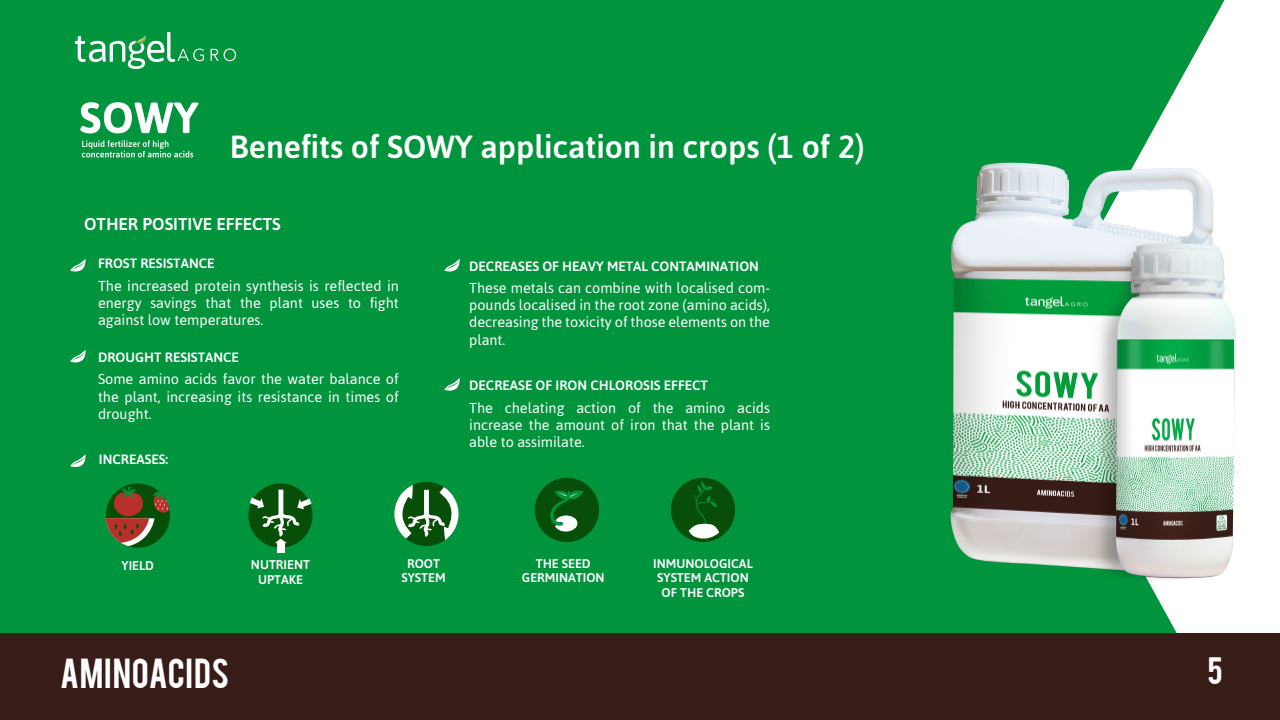
<style>
.page{position:relative;width:1280px;height:720px;background:#fff}
.page>*{position:absolute;margin:0;border:0;box-sizing:border-box;transform-origin:0 0}
.t1{font:33px "Bebas";letter-spacing:.02em;color:#fff}
.t2{font:500 32px "Asap";color:#fff}
.t3{font:30px "Bebas";color:#fff}
.t4{font:500 17.1px "Asap";color:#fff}
.t5{font:14.4px/17.1px "Asap";color:#fff;text-align:justify}
.t6{font:500 13.5px "Asap";color:#fff}
.t7{font:500 12.6px/14.4px "Asap";color:#fff;text-align:center}
</style>
<div class="page">
<div style="left:0;top:0;width:1225px;height:633px;background:#00943d"></div>
<svg style="left:75px;top:32px;width:129px;height:37px;background:#37ab66"></svg>
<svg style="left:211px;top:49px;width:25px;height:12px"></svg>
<div style="left:0;top:633px;width:1280px;height:87px;background:#371c17"></div>
<svg style="left:82px;top:140px;width:111px;height:17px;background:#3aac69"></svg>
<svg style="left:80px;top:102px;width:119px;height:31px"></svg>
<svg style="left:106px;top:483px;width:64px;height:65px"></svg>
<svg style="left:106px;top:487px;width:64px;height:61px;background:#545c2e"></svg>
<svg style="left:248px;top:483px;width:65px;height:65px"></svg>
<div style="left:394px;top:482px;width:65px;height:64px;background:#074f08;border-radius:50%"></div>
<div style="left:671px;top:478px;width:64px;height:64px;background:#074f08;border-radius:50%"></div>
<div style="left:535px;top:478px;width:64px;height:64px;background:#074f08;border-radius:50%"></div>
<svg style="left:394px;top:484px;width:65px;height:58px"></svg>
<svg style="left:250px;top:490px;width:61px;height:53px;background:#307337"></svg>
<div style="left:277px;top:542px;width:8px;height:11px;background:#fff"></div>
<svg style="left:550px;top:490px;width:34px;height:42px"></svg>
<svg style="left:689px;top:481px;width:30px;height:59px"></svg>
<svg style="left:70px;top:259px;width:16px;height:13px"></svg>
<svg style="left:70px;top:350px;width:16px;height:13px"></svg>
<svg style="left:444px;top:259px;width:16px;height:13px"></svg>
<svg style="left:444px;top:378px;width:16px;height:13px"></svg>
<svg style="left:70px;top:454px;width:16px;height:13px"></svg>
<img style="left:928px;top:149px;width:308px;height:444px">
<h2 class="t2" style="left:230px;top:126px;width:636px">Benefits of SOWY application in crops (1 of 2)</h2>
<p class="t4" style="left:84px;top:213px;width:198px">OTHER POSITIVE EFFECTS</p>
<p class="t6" style="left:98px;top:255px;width:118px">FROST RESISTANCE</p>
<p class="t5" style="left:98px;top:277px;width:302px">The increased protein synthesis is reflected in energy savings that the plant uses to fight against low temperatures.</p>
<p class="t6" style="left:98px;top:348px;width:142px">DROUGHT RESISTANCE</p>
<p class="t5" style="left:98px;top:370px;width:302px">Some amino acids favor the water balance of the plant, increasing its resistance in times of drought.</p>
<p class="t6" style="left:99px;top:451px;width:71px">INCREASES:</p>
<p class="t6" style="left:469px;top:257px;width:291px">DECREASES OF HEAVY METAL CONTAMINATION</p>
<p class="t5" style="left:469px;top:279px;width:302px">These metals can combine with localised com&shy;pounds localised in the root zone (amino acids), decreasing the toxicity of those elements on the plant.</p>
<p class="t6" style="left:469px;top:377px;width:240px">DECREASE OF IRON CHLOROSIS EFFECT</p>
<p class="t5" style="left:469px;top:399px;width:302px">The chelating action of the amino acids increase the amount of iron that the plant is able to assimilate.</p>
<p class="t7" style="left:122px;top:558px;width:34px">YIELD</p>
<p class="t7" style="left:251px;top:557px;width:61px">NUTRIENT<br>UPTAKE</p>
<p class="t7" style="left:402px;top:556px;width:46px">ROOT<br>SYSTEM</p>
<p class="t7" style="left:522px;top:556px;width:84px">THE SEED<br>GERMINATION</p>
<p class="t7" style="left:653px;top:556px;width:101px">INMUNOLOGICAL<br>SYSTEM ACTION<br>OF THE CROPS</p>
<h1 class="t1" style="left:60px;top:649px;width:171px">AMINOACIDS</h1>
<h3 class="t3" style="left:1207px;top:649px;width:17px">5</h3>
</div>
